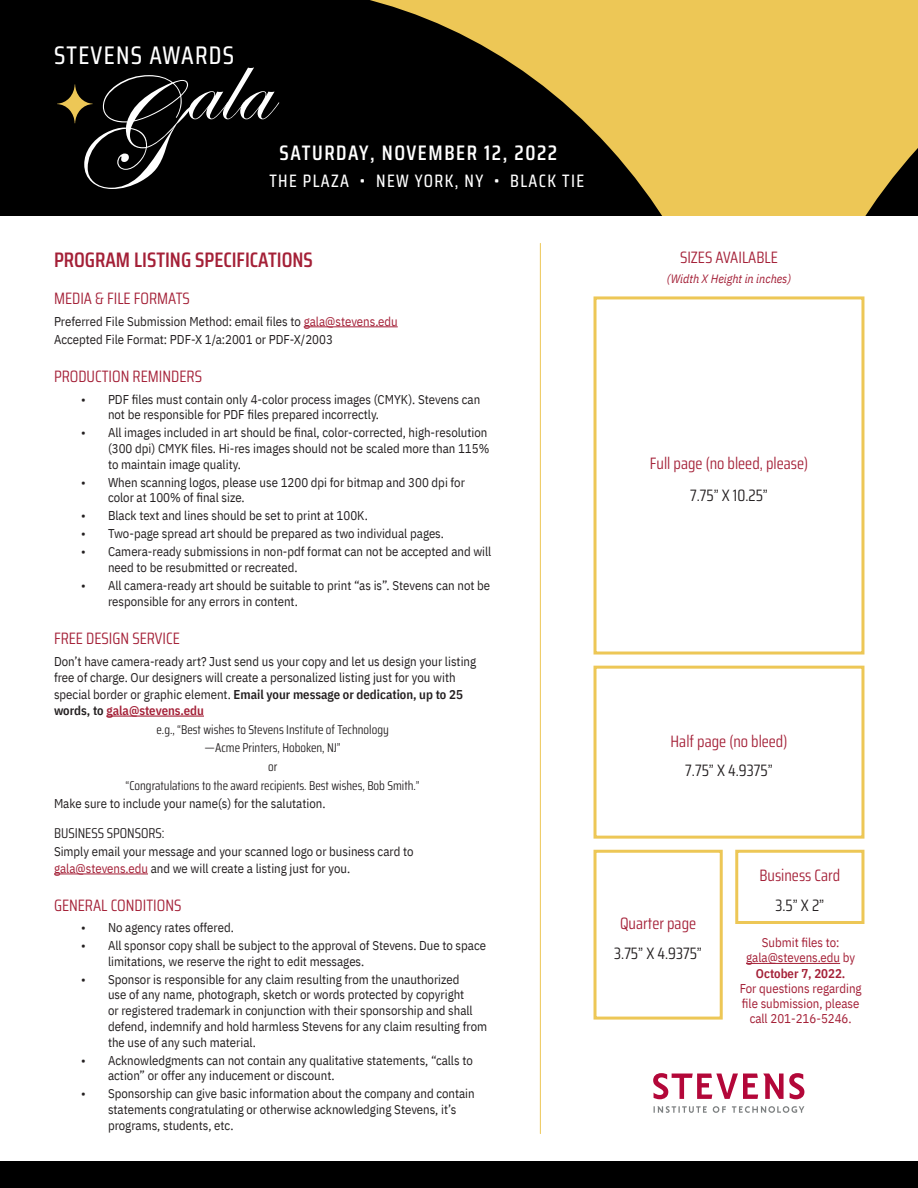
<style>
.page{position:relative;width:918px;height:1188px;background:#fff}
.page>*{position:absolute;margin:0;border:0;box-sizing:border-box;transform-origin:0 0}
.t1{font:101.7px "Edwardian Script ITC";color:#fff}
.t2{font:500 25.5px "Saira Condensed";letter-spacing:.05em;color:#fff}
.t3{font:600 21px "Saira Condensed";color:#a42037}
.t4{font:600 21px "Saira Condensed";letter-spacing:.075em;color:#fff}
.t5{font:500 18px "Saira Condensed";letter-spacing:.075em;color:#fff}
.Subheader{font:16.5px "Saira Condensed";color:#a42037}
.Subheader-2{font:16.5px "Saira Condensed";color:#231f20}
.Sponsorship_Text{font:14.25px "Saira Condensed";color:#231f20}
.Bullet_Point{font:12.75px/15.8px "IBM Plex Sans Cond";color:#231f20}
.Sponsorship_Text-2{font:12.75px/16.5px "IBM Plex Sans Cond";color:#231f20}
.Sponsorship_Text-3{font:12.75px "Saira Condensed";color:#231f20}
.t6{font:12.75px/15.3px "IBM Plex Sans Cond";color:#a42037;text-align:center}
.t7{font:italic 12px "IBM Plex Sans Cond";color:#a42037}
.s1{color:#a42037}
.s2{font-weight:600}
.s3{font-weight:600;color:#a42037}
</style>
<div class="page">
<div style="left:0;top:0;width:918px;height:216px;background:#000"></div>
<svg style="left:370px;top:0;width:548px;height:216px;fill:#edc756"></svg>
<hr style="left:540px;top:243px;width:1px;height:891px;background:#edc756">
<hr style="left:304px;top:326px;width:94px;height:1px;background:#a42037">
<hr style="left:106px;top:716px;width:98px;height:1px;background:#a42037">
<hr style="left:54px;top:874px;width:94px;height:1px;background:#a42037">
<svg style="left:654px;top:1106px;width:150px;height:7px"></svg>
<svg style="left:653px;top:1073px;width:151px;height:26px"></svg>
<div style="left:594px;top:296px;width:270px;height:359px;border:3px solid #edc756"></div>
<div style="left:594px;top:666px;width:270px;height:173px;border:3px solid #edc756"></div>
<div style="left:594px;top:850px;width:129px;height:170px;border:3px solid #edc756"></div>
<div style="left:735px;top:850px;width:129px;height:74px;border:3px solid #edc756"></div>
<hr style="left:746px;top:963px;width:94px;height:1px;background:#a42037">
<div style="left:0;top:1161px;width:918px;height:27px;background:#000"></div>
<svg style="left:57px;top:75px;width:134px;height:114px"></svg>
<p class="t2" style="left:54px;top:34px;width:182px">STEVENS AWARDS</p>
<h1 class="t1" style="left:184px;top:32px;width:88px">ala</h1>
<p class="t4" style="left:279px;top:136px;width:279px">SATURDAY, NOVEMBER 12, 2022</p>
<p class="t5" style="left:269px;top:167px;width:316px">THE PLAZA • NEW YORK, NY • BLACK TIE</p>
<p class="t3" style="left:54px;top:242px;width:260px">PROGRAM LISTING SPECIFICATIONS</p>
<p class="Subheader" style="left:54px;top:285px;width:137px">MEDIA &amp; FILE FORMATS</p>
<p class="Sponsorship_Text-2" style="left:54px;top:312px;width:345px">Preferred File Submission Method: email files to <span class="s1">gala@stevens.edu</span></p>
<p class="Sponsorship_Text-2" style="left:54px;top:330px;width:280px">Accepted File Format: PDF-X 1/a:2001 or PDF-X/2003</p>
<p class="Subheader" style="left:54px;top:363px;width:150px">PRODUCTION REMINDERS</p>
<p class="Bullet_Point" style="left:108px;top:390px;width:374px;text-indent:-27px">• PDF files must contain only 4-color process images (CMYK). Stevens can not be responsible for PDF files prepared incorrectly.</p>
<p class="Bullet_Point" style="left:108px;top:424px;width:383px;text-indent:-27px">• All images included in art should be final, color-corrected, high-resolution (300 dpi) CMYK files. Hi-res images should not be scaled more than 115% to maintain image quality.</p>
<p class="Bullet_Point" style="left:108px;top:473px;width:358px;text-indent:-27px">• When scanning logos, please use 1200 dpi for bitmap and 300 dpi for color at 100% of final size.</p>
<p class="Bullet_Point" style="left:81px;top:507px;width:288px">• Black text and lines should be set to print at 100K.</p>
<p class="Bullet_Point" style="left:81px;top:525px;width:365px">• Two-page spread art should be prepared as two individual pages.</p>
<p class="Bullet_Point" style="left:108px;top:543px;width:385px;text-indent:-27px">• Camera-ready submissions in non-pdf format can not be accepted and will need to be resubmitted or recreated.</p>
<p class="Bullet_Point" style="left:108px;top:576px;width:384px;text-indent:-27px">• All camera-ready art should be suitable to print “as is”. Stevens can not be responsible for any errors in content.</p>
<p class="Subheader" style="left:54px;top:625px;width:127px">FREE DESIGN SERVICE</p>
<p class="Sponsorship_Text-2" style="left:54px;top:652px;width:424px">Don’t have camera-ready art? Just send us your copy and let us design your listing free of charge. Our designers will create a personalized listing just for you with special border or graphic element. <span class="s2">Email your message or dedication, up to 25 words, to</span> <span class="s3">gala@stevens.edu</span></p>
<p class="Sponsorship_Text-3" style="left:157px;top:719px;width:234px">e.g., “Best wishes to Stevens Institute of Technology</p>
<p class="Sponsorship_Text-3" style="left:205px;top:738px;width:138px">—Acme Printers, Hoboken, NJ”</p>
<p class="Sponsorship_Text-3" style="left:268px;top:756px;width:11px">or</p>
<p class="Sponsorship_Text-3" style="left:126px;top:775px;width:296px">“Congratulations to the award recipients. Best wishes, Bob Smith.”</p>
<p class="Sponsorship_Text-2" style="left:54px;top:795px;width:273px">Make sure to include your name(s) for the salutation.</p>
<p class="Sponsorship_Text" style="left:54px;top:821px;width:112px">BUSINESS SPONSORS:</p>
<p class="Sponsorship_Text-2" style="left:54px;top:842px;width:361px">Simply email your message and your scanned logo or business card to <span class="s1">gala@stevens.edu</span> and we will create a listing just for you.</p>
<p class="Subheader" style="left:54px;top:892px;width:129px">GENERAL CONDITIONS</p>
<p class="Bullet_Point" style="left:81px;top:919px;width:154px">• No agency rates offered.</p>
<p class="Bullet_Point" style="left:108px;top:936px;width:380px;text-indent:-27px">• All sponsor copy shall be subject to the approval of Stevens. Due to space limitations, we reserve the right to edit messages.</p>
<p class="Bullet_Point" style="left:108px;top:970px;width:381px;text-indent:-27px">• Sponsor is responsible for any claim resulting from the unauthorized<br>use of any name, photograph, sketch or words protected by copyright<br>or registered trademark in conjunction with their sponsorship and shall defend, indemnify and hold harmless Stevens for any claim resulting from the use of any such material.</p>
<p class="Bullet_Point" style="left:108px;top:1051px;width:366px;text-indent:-27px">• Acknowledgments can not contain any qualitative statements, “calls to action” or offer any inducement or discount.</p>
<p class="Bullet_Point" style="left:108px;top:1085px;width:368px;text-indent:-27px">• Sponsorship can give basic information about the company and contain statements congratulating or otherwise acknowledging Stevens, it’s programs, students, etc.</p>
<p class="Subheader" style="left:680px;top:244px;width:99px">SIZES AVAILABLE</p>
<p class="t7" style="left:667px;top:269px;width:126px">(Width X Height in inches)</p>
<p class="Subheader" style="left:650px;top:449px;width:160px">Full page (no bleed, please)</p>
<p class="Subheader-2" style="left:690px;top:482px;width:79px">7.75” X 10.25”</p>
<p class="Subheader" style="left:671px;top:727px;width:118px">Half page (no bleed)</p>
<p class="Subheader-2" style="left:685px;top:757px;width:89px">7.75” X 4.9375”</p>
<p class="Subheader" style="left:620px;top:910px;width:78px">Quarter page</p>
<p class="Subheader-2" style="left:614px;top:940px;width:89px">3.75” X 4.9375”</p>
<p class="Subheader" style="left:759px;top:862px;width:82px">Business Card</p>
<p class="Subheader-2" style="left:776px;top:892px;width:50px">3.5” X 2”</p>
<p class="t6" style="left:746px;top:934px;width:111px">Submit files to: gala@stevens.edu by<br><span class="s2">October 7, 2022.</span></p>
<p class="t6" style="left:740px;top:980px;width:123px">For questions regarding file submission, please call 201-216-5246.</p>
</div>
